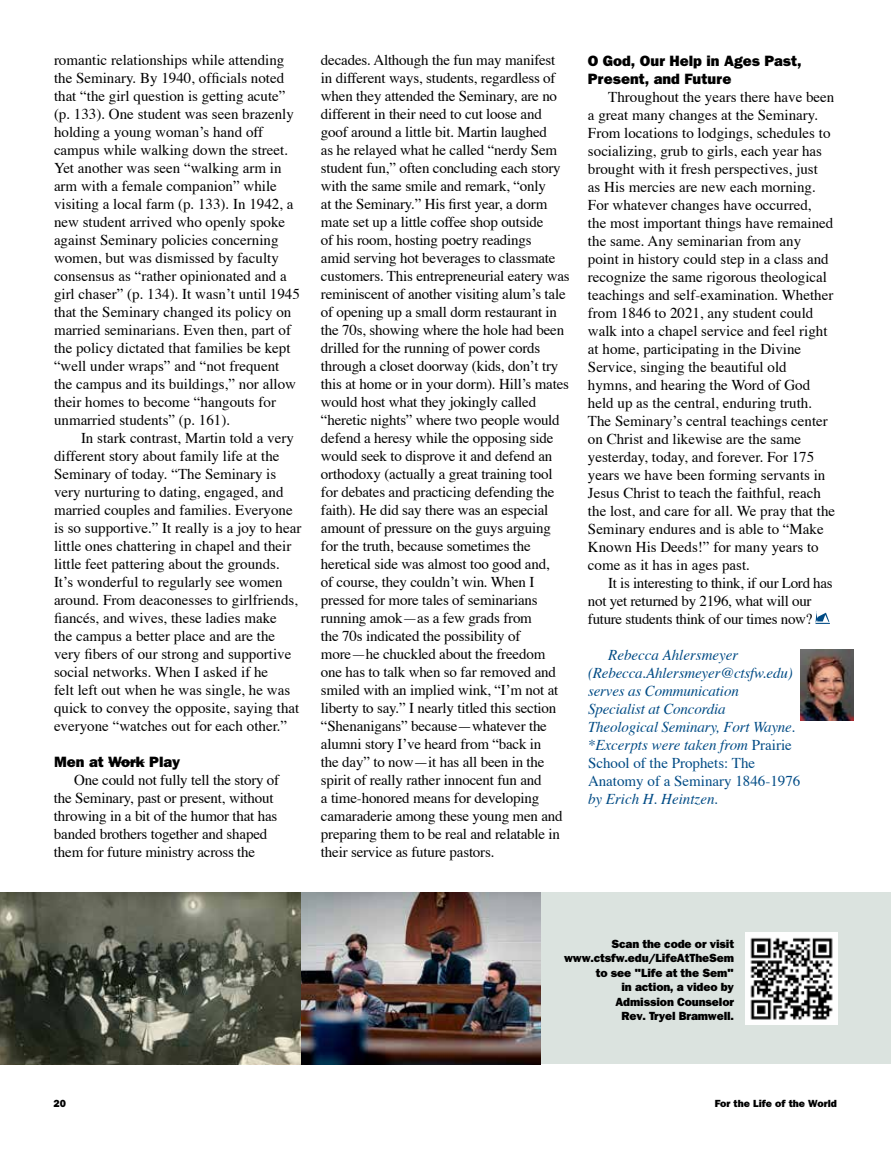
<style>
.page{position:relative;width:891px;height:1161px;background:#fff}
.page>*{position:absolute;margin:0;border:0;box-sizing:border-box;transform-origin:0 0}
.t1{font:15px/18px "Times";color:#000}
.t2{font:italic 15px/18px "Times";letter-spacing:-.01em;color:#004b85}
.t3{font:15px/18px "Times";letter-spacing:-.02em;color:#000}
.t4{font:800 15px/18px "Franklin Gothic";color:#000}
.t5{font:800 12px/14.4px "Tee Franklin";letter-spacing:-.01em;color:#000;text-align:right}
.t6{font:800 10.5px "Tee Franklin";color:#000}
.s1{color:#222}
.s2{font-style:normal}
</style>
<div class="page">
<div style="left:540px;top:893px;width:351px;height:171px;background:#dbe3df"></div>
<img style="left:745px;top:933px;width:92px;height:91px">
<hr style="left:108px;top:762px;width:37px;height:1px;background:#000">
<svg style="left:816px;top:611px;width:14px;height:13px"></svg>
<img style="left:800px;top:650px;width:53px;height:70px">
<img style="left:0;top:893px;width:540px;height:171px">
<p class="t1" style="left:54px;top:50px;width:247px">romantic relationships while attending the Seminary. By 1940, officials noted that “the girl question is getting acute” (p. 133). One student was seen brazenly holding a young woman’s hand off campus while walking down the street.<br>Yet another was seen “walking arm in arm with a female companion” while visiting a local farm (p. 133). In 1942, a new student arrived who openly spoke against Seminary policies concerning women, but was dismissed by faculty consensus as “rather opinionated and a girl chaser” (p. 134). It wasn’t until 1945 that the Seminary changed its policy on married seminarians. Even then, part of the policy dictated that families be kept “well under wraps” and “not frequent the campus and its buildings,” nor allow their homes to become “hangouts for unmarried students” (p. 161).</p>
<p class="t1" style="left:54px;top:428px;width:249px;text-indent:27px">In stark contrast, Martin told a very different story about family life at the Seminary of today. “The Seminary is very nurturing to dating, engaged, and married couples and families. Everyone is so supportive.” It really is a joy to hear little ones chattering in chapel and their little feet pattering about the grounds.<br>It’s wonderful to regularly see women around. From deaconesses to girlfriends, fiancés, and wives, these ladies make<br>the campus a better place and are the very fibers of our strong and supportive social networks. When I asked if he<br>felt left out when he was single, he was quick to convey the opposite, saying that everyone “watches out for each other.”</p>
<p class="t4" style="left:54px;top:753px;width:128px">Men at Work Play</p>
<p class="t1" style="left:54px;top:770px;width:227px;text-indent:20px">One could not fully tell the story of the Seminary, past or present, without throwing in a bit of the humor that has banded brothers together and shaped them for future ministry across the</p>
<p class="t1" style="left:321px;top:50px;width:250px">decades. Although the fun may manifest in different ways, students, regardless of when they attended the Seminary, are no different in their need to cut loose and goof around a little bit. Martin laughed<br>as he relayed what he called “nerdy Sem student fun,” often concluding each story with the same smile and remark, “only<br>at the Seminary.” His first year, a dorm mate set up a little coffee shop outside<br>of his room, hosting poetry readings<br>amid serving hot beverages to classmate customers. This entrepreneurial eatery was reminiscent of another visiting alum’s tale of opening up a small dorm restaurant in the 70s, showing where the hole had been drilled for the running of power cords through a closet doorway (kids, don’t try this at home or in your dorm). Hill’s mates would host what they jokingly called “heretic nights” where two people would defend a heresy while the opposing side would seek to disprove it and defend an orthodoxy (actually a great training tool for debates and practicing defending the faith). He did say there was an especial amount of pressure on the guys arguing for the truth, because sometimes the heretical side was almost too good and,<br>of course, they couldn’t win. When I pressed for more tales of seminarians running amok<span class="s1">—</span>as a few grads from<br>the 70s indicated the possibility of more<span class="s1">—</span>he chuckled about the freedom one has to talk when so far removed and smiled with an implied wink, “I’m not at liberty to say.” I nearly titled this section “Shenanigans” because—whatever the alumni story I’ve heard from “back in<br>the day” to now—it has all been in the spirit of really rather innocent fun and<br>a time-honored means for developing camaraderie among these young men and preparing them to be real and relatable in their service as future pastors.</p>
<p class="t4" style="left:588px;top:51px;width:215px">O God, Our Help in Ages Past,<br>Present, and Future</p>
<p class="t1" style="left:588px;top:87px;width:249px;text-indent:20px">Throughout the years there have been a great many changes at the Seminary.<br>From locations to lodgings, schedules to socializing, grub to girls, each year has brought with it fresh perspectives, just<br>as His mercies are new each morning.<br>For whatever changes have occurred,<br>the most important things have remained the same. Any seminarian from any point in history could step in a class and recognize the same rigorous theological teachings and self-examination. Whether from 1846 to 2021, any student could walk into a chapel service and feel right at home, participating in the Divine Service, singing the beautiful old<br>hymns, and hearing the Word of God held up as the central, enduring truth.<br>The Seminary’s central teachings center on Christ and likewise are the same yesterday, today, and forever. For 175 years we have been forming servants in Jesus Christ to teach the faithful, reach the lost, and care for all. We pray that the Seminary endures and is able to “Make Known His Deeds!” for many years to come as it has in ages past.</p>
<p class="t3" style="left:588px;top:573px;width:246px;text-indent:20px">It is interesting to think, if our Lord has not yet returned by 2196, what will our future students think of our times now?</p>
<p class="t2" style="left:588px;top:645px;width:214px;text-indent:20px">Rebecca Ahlersmeyer (Rebecca.Ahlersmeyer@ctsfw.edu) serves as Communication<br>Specialist at Concordia<br>Theological Seminary, Fort Wayne. *Excerpts were taken from <span class="s2">Prairie<br>School of the Prophets: The<br>Anatomy of a Seminary 1846-1976</span></p>
<p class="t2" style="left:588px;top:789px;width:132px">by Erich H. Heintzen.</p>
<p class="t5" style="left:564px;top:937px;width:172px">Scan the code or visit www.ctsfw.edu/LifeAtTheSem to see "Life at the Sem"<br>in action, a video by<br>Admission Counselor<br>Rev. Tryel Bramwell.</p>
<p class="t6" style="left:53px;top:1097px;width:14px">20</p>
<p class="t6" style="left:715px;top:1097px;width:124px">For the Life of the World</p>
</div>
